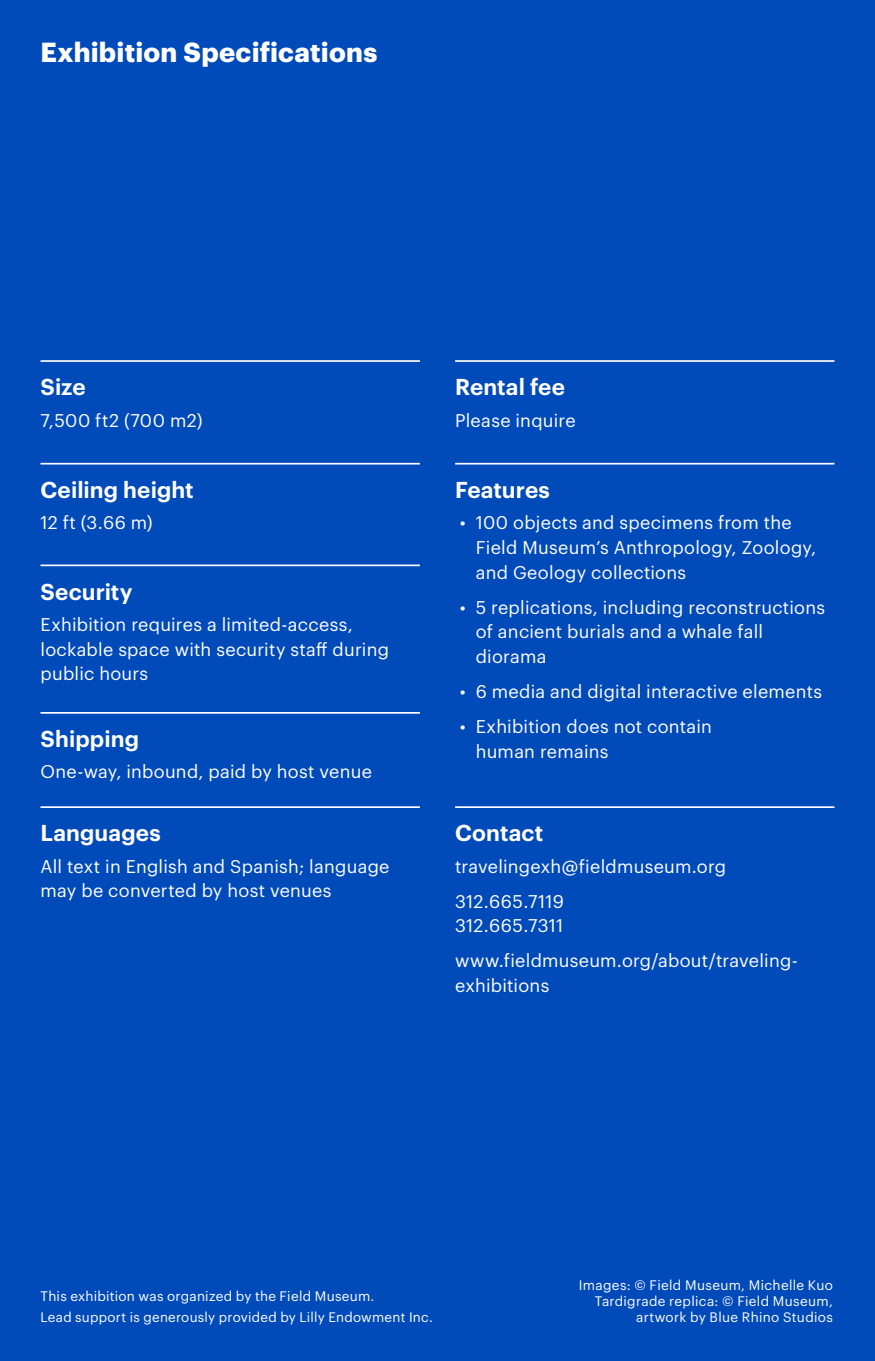
<style>
.page{position:relative;width:875px;height:1361px;background:#004aba}
.page>*{position:absolute;margin:0;border:0;box-sizing:border-box;transform-origin:0 0}
.Interior_Headline{font:700 27px "Graphik";letter-spacing:.01em;color:#fff}
.Blue_Titles{font:600 22.5px "Graphik";letter-spacing:.005em;color:#fff}
.Body{font:18px/24.8px "Graphik";letter-spacing:.015em;color:#fff}
.Caption_-_Small_Type{font:13.5px/20.2px "Graphik";letter-spacing:.02em;color:#fff}
</style>
<div class="page">
<hr style="left:40px;top:360px;width:380px;height:2px;background:#fff">
<hr style="left:40px;top:463px;width:380px;height:1px;background:#fff">
<hr style="left:40px;top:564px;width:380px;height:2px;background:#fff">
<hr style="left:40px;top:712px;width:380px;height:2px;background:#fff">
<hr style="left:40px;top:806px;width:380px;height:2px;background:#fff">
<hr style="left:455px;top:360px;width:379px;height:2px;background:#fff">
<hr style="left:455px;top:806px;width:379px;height:2px;background:#fff">
<hr style="left:455px;top:463px;width:379px;height:1px;background:#fff">
<p class="Interior_Headline" style="left:40px;top:32px;width:338px">Exhibition Specifications</p>
<p class="Blue_Titles" style="left:40px;top:370px;width:47px">Size</p>
<p class="Body" style="left:40px;top:406px;width:164px">7,500 ft2 (700 m2)</p>
<p class="Blue_Titles" style="left:40px;top:473px;width:155px">Ceiling height</p>
<p class="Body" style="left:40px;top:509px;width:114px">12 ft (3.66 m)</p>
<p class="Blue_Titles" style="left:40px;top:574px;width:94px">Security</p>
<p class="Body" style="left:40px;top:610px;width:350px">Exhibition requires a limited-access, lockable space with security staff during public hours</p>
<p class="Blue_Titles" style="left:40px;top:722px;width:100px">Shipping</p>
<p class="Body" style="left:40px;top:758px;width:333px">One-way, inbound, paid by host venue</p>
<p class="Blue_Titles" style="left:40px;top:816px;width:122px">Languages</p>
<p class="Body" style="left:40px;top:852px;width:350px">All text in English and Spanish; language may be converted by host venues</p>
<p class="Blue_Titles" style="left:455px;top:370px;width:111px">Rental fee</p>
<p class="Body" style="left:455px;top:406px;width:122px">Please inquire</p>
<p class="Blue_Titles" style="left:455px;top:473px;width:96px">Features</p>
<p class="Body" style="left:476px;top:509px;width:342px;text-indent:-16px">• 100 objects and specimens from the<br>Field Museum’s Anthropology, Zoology, and Geology collections</p>
<p class="Body" style="left:476px;top:593px;width:351px;text-indent:-16px">• 5 replications, including reconstructions of ancient burials and a whale fall diorama</p>
<p class="Body" style="left:460px;top:678px;width:364px">• 6 media and digital interactive elements</p>
<p class="Body" style="left:476px;top:712px;width:238px;text-indent:-16px">• Exhibition does not contain human remains</p>
<p class="Blue_Titles" style="left:455px;top:816px;width:90px">Contact</p>
<p class="Body" style="left:455px;top:852px;width:273px">travelingexh@fieldmuseum.org</p>
<p class="Body" style="left:455px;top:887px;width:110px">312.665.7119<br>312.665.7311</p>
<p class="Body" style="left:455px;top:947px;width:344px">www.fieldmuseum.org/about/traveling&shy;exhibitions</p>
<p class="Caption_-_Small_Type" style="left:40px;top:1285px;width:394px">This exhibition was organized by the Field Museum.<br>Lead support is generously provided by Lilly Endowment Inc.</p>
<p class="Caption_-_Small_Type" style="left:579px;top:1274px;width:256px">Images: © Field Museum, Michelle Kuo</p>
<p class="Caption_-_Small_Type" style="left:595px;top:1290px;width:239px">Tardigrade replica: © Field Museum,</p>
<p class="Caption_-_Small_Type" style="left:636px;top:1305px;width:198px">artwork by Blue Rhino Studios</p>
</div>
